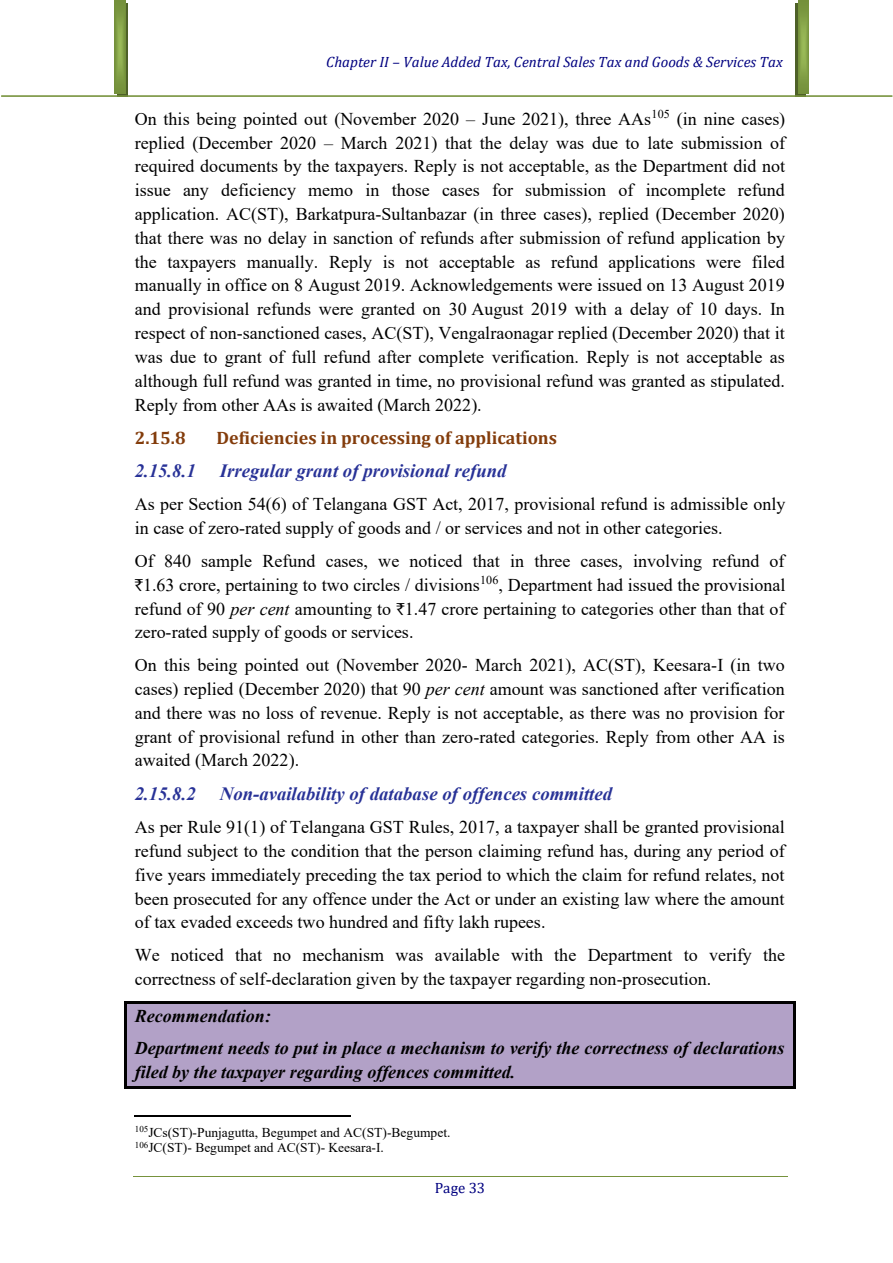
<style>
.page{position:relative;width:893px;height:1263px;background:#fff}
.page>*{position:absolute;margin:0;border:0;box-sizing:border-box;transform-origin:0 0}
.t1{font:italic 700 18.75px "Times New Roman";color:#283297}
.t2{font:18px/23.9px "Times New Roman";color:#000;text-align:justify}
.t3{font:italic 700 18px/32.7px "Times New Roman";color:#000}
.t4{font:700 18px "Cambria";color:#833c0b}
.t5{font:italic 15px "Cambria";color:#000080}
.t6{font:13.5px/15.6px "Times New Roman";color:#000}
.s1{font-family:"Rupee Foradian";font-size:16.5px}
.s2{font-style:italic}
</style>
<div class="page">
<hr style="left:133px;top:1176px;width:654px;height:1px;background:#76923c">
<svg style="left:117px;top:3px;width:11px;height:93px"></svg>
<svg style="left:114px;top:0;width:11px;height:94px"></svg>
<div style="left:795px;top:3px;width:11px;height:94px;background:#4e6128"></div>
<svg style="left:798px;top:0;width:11px;height:94px"></svg>
<hr style="left:1px;top:96px;width:891px;height:1px;background:#76923c">
<div style="left:127px;top:1003px;width:666px;height:34px;background:#b2a1c7"></div>
<hr style="left:127px;top:1001px;width:666px;height:2px;background:#000">
<hr style="left:125px;top:1003px;width:2px;height:34px;background:#000">
<hr style="left:793px;top:1003px;width:2px;height:34px;background:#000">
<div style="left:127px;top:1037px;width:666px;height:24px;background:#b2a1c7"></div>
<hr style="left:125px;top:1037px;width:2px;height:24px;background:#000">
<hr style="left:793px;top:1037px;width:2px;height:24px;background:#000">
<div style="left:127px;top:1061px;width:666px;height:25px;background:#b2a1c7"></div>
<hr style="left:127px;top:1086px;width:666px;height:3px;background:#000">
<hr style="left:125px;top:1061px;width:2px;height:25px;background:#000">
<hr style="left:793px;top:1061px;width:2px;height:25px;background:#000">
<hr style="left:135px;top:1115px;width:216px;height:1px;background:#000">
<p class="t5" style="left:326px;top:52px;width:458px">Chapter II – Value Added Tax, Central Sales Tax and Goods &amp; Services Tax</p>
<p class="t2" style="left:135px;top:106px;width:652px">On this being pointed out (November 2020 – June 2021), three AAs<sup>105</sup> (in nine cases) replied (December 2020 – March 2021) that the delay was due to late submission of required documents by the taxpayers. Reply is not acceptable, as the Department did not issue any deficiency memo in those cases for submission of incomplete refund application. AC(ST), Barkatpura-Sultanbazar (in three cases), replied (December 2020) that there was no delay in sanction of refunds after submission of refund application by the taxpayers manually. Reply is not acceptable as refund applications were filed manually in office on 8 August 2019. Acknowledgements were issued on 13 August 2019 and provisional refunds were granted on 30 August 2019 with a delay of 10 days. In respect of non-sanctioned cases, AC(ST), Vengalraonagar replied (December 2020) that it was due to grant of full refund after complete verification. Reply is not acceptable as although full refund was granted in time, no provisional refund was granted as stipulated.<br>Reply from other AAs is awaited (March 2022).</p>
<p class="t4" style="left:135px;top:425px;width:52px">2.15.8</p>
<p class="t4" style="left:217px;top:425px;width:342px">Deficiencies in processing of applications</p>
<p class="t1" style="left:135px;top:458px;width:62px">2.15.8.1</p>
<p class="t1" style="left:220px;top:458px;width:288px">Irregular grant of provisional refund</p>
<p class="t2" style="left:135px;top:492px;width:652px">As per Section 54(6) of Telangana GST Act, 2017, provisional refund is admissible only in case of zero-rated supply of goods and / or services and not in other categories.</p>
<p class="t2" style="left:135px;top:548px;width:652px">Of 840 sample Refund cases, we noticed that in three cases, involving refund of <span class="s1">`</span>1.63 crore, pertaining to two circles / divisions<sup>106</sup>, Department had issued the provisional refund of 90 <span class="s2">per cent</span> amounting to <span class="s1">`</span>1.47 crore pertaining to categories other than that of zero-rated supply of goods or services.</p>
<p class="t2" style="left:135px;top:653px;width:652px">On this being pointed out (November 2020- March 2021), AC(ST), Keesara-I (in two cases) replied (December 2020) that 90 <span class="s2">per cent</span> amount was sanctioned after verification and there was no loss of revenue. Reply is not acceptable, as there was no provision for grant of provisional refund in other than zero-rated categories. Reply from other AA is awaited (March 2022).</p>
<p class="t1" style="left:135px;top:780px;width:62px">2.15.8.2</p>
<p class="t1" style="left:220px;top:780px;width:394px">Non-availability of database of offences committed</p>
<p class="t2" style="left:135px;top:814px;width:651px">As per Rule 91(1) of Telangana GST Rules, 2017, a taxpayer shall be granted provisional refund subject to the condition that the person claiming refund has, during any period of five years immediately preceding the tax period to which the claim for refund relates, not been prosecuted for any offence under the Act or under an existing law where the amount of tax evaded exceeds two hundred and fifty lakh rupees.</p>
<p class="t2" style="left:135px;top:943px;width:652px">We noticed that no mechanism was available with the Department to verify the correctness of self-declaration given by the taxpayer regarding non-prosecution.</p>
<p class="t3" style="left:135px;top:999px;width:651px">Recommendation:<br>Department needs to put in place a mechanism to verify the correctness of declarations</p>
<p class="t3" style="left:135px;top:1055px;width:382px">filed by the taxpayer regarding offences committed.</p>
<p class="t6" style="left:135px;top:1124px;width:317px"><sup>105</sup>JCs(ST)-Punjagutta, Begumpet and AC(ST)-Begumpet.<br><sup>106</sup>JC(ST)- Begumpet and AC(ST)- Keesara-I.</p>
</div>
